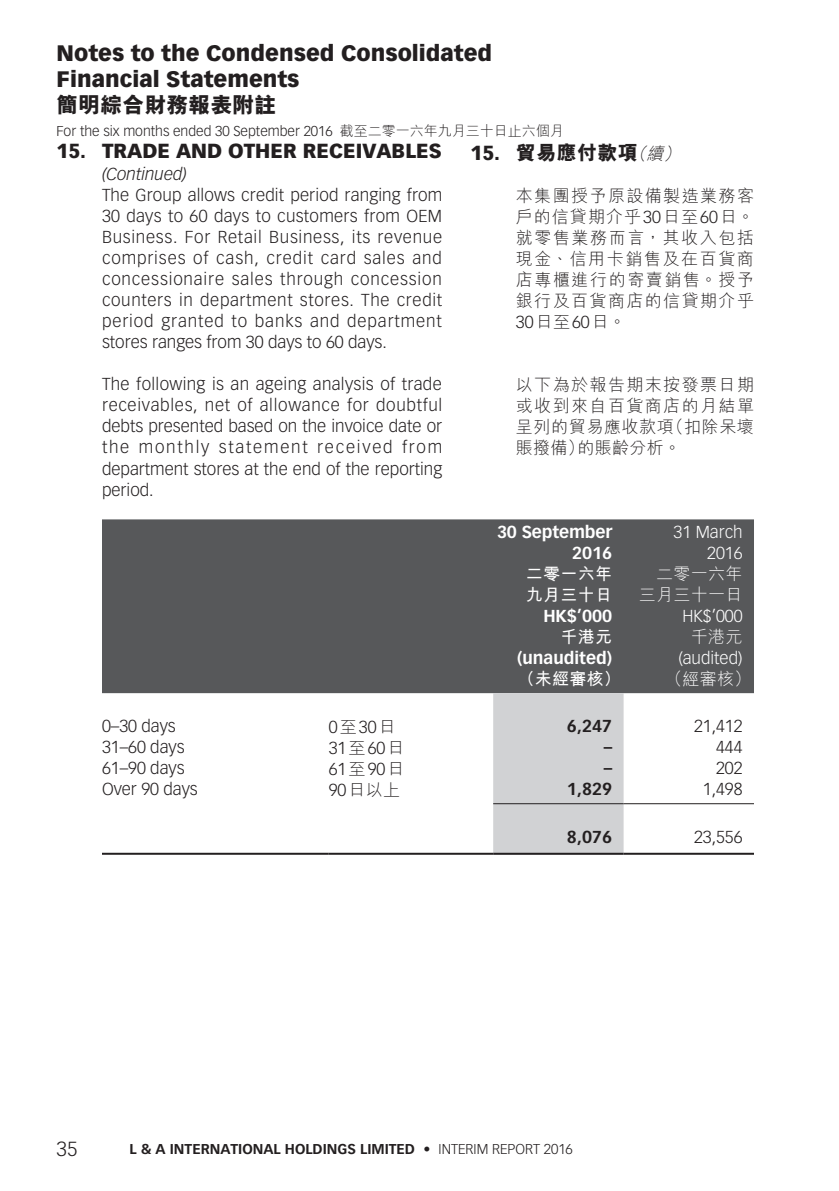
<style>
.page{position:relative;width:839px;height:1191px;background:#fff}
.page>*{position:absolute;margin:0;border:0;box-sizing:border-box;transform-origin:0 0}
.t1{font:900 22px/26px "Vectora LT Std";color:#231f20}
.t2{font:800 22px "M Hei HK";color:#231f20}
._01_H1_E{font:900 20px "Vectora LT Std";color:#231f20}
._001_H1_C{font:800 20px "M Hei HK";letter-spacing:.02em;color:#231f20}
.t3{font:300 20px "Vectora LT Std";color:#231f20}
._00_txt_E{font:300 17px/21px "Vectora LT Std";color:#231f20;text-align:justify}
._000_txt_C{font:300 17px/21px "M Hei HK";letter-spacing:.085em;color:#231f20;text-align:justify}
._50_Table_txt{font:300 17px "Vectora LT Std";color:#231f20}
._50_Table_txt-2{font:700 17px "Vectora LT Std";color:#fff}
._50_Table_txt-3{font:300 17px "Vectora LT Std";color:#fff}
._50_Table_txt-4{font:700 17px "M Hei HK";letter-spacing:.02em;color:#fff}
._50_Table_txt-5{font:300 17px "M Hei HK";letter-spacing:.02em;color:#fff}
._50_Table_txt-6{font:700 17px "Vectora LT Std";color:#231f20}
._01_H1_E-2{font:italic 300 17px "Vectora LT Std";color:#231f20}
._50_Table_txt-7{font:300 17px "M Hei HK";color:#231f20}
.t4{font:300 14px "Vectora LT Std";color:#231f20}
.t5{font:700 14px "Vectora LT Std";color:#231f20}
.s1{font-family:"M Hei HK"}
.s2{font-family:"Vectora LT Std";font-weight:900}
.s3{font-weight:300;font-style:italic;font-size:17px}
.s4{font-family:"Vectora LT Std"}
.s5{font-weight:300}
</style>
<div class="page">
<div style="left:102px;top:519px;width:652px;height:174px;background:#57585a"></div>
<div style="left:493px;top:693px;width:131px;height:159px;background:#d1d2d4"></div>
<hr style="left:493px;top:803px;width:131px;height:1px;background:#231f20">
<hr style="left:624px;top:803px;width:130px;height:1px;background:#231f20">
<hr style="left:102px;top:852px;width:227px;height:2px;background:#231f20">
<hr style="left:329px;top:852px;width:164px;height:2px;background:#231f20">
<hr style="left:493px;top:852px;width:131px;height:2px;background:#231f20">
<hr style="left:624px;top:852px;width:130px;height:2px;background:#231f20">
<p class="t1" style="left:57px;top:40px;width:437px">Notes to the Condensed Consolidated<br>Financial Statements</p>
<p class="t2" style="left:57px;top:94px;width:222px">簡明綜合財務報表附註</p>
<p class="t4" style="left:57px;top:123px;width:509px">For the six months ended 30 September 2016 <span class="s1">截至二零一六年九月三十日止六個月</span></p>
<p class="_001_H1_C" style="left:471px;top:142px;width:215px"><span class="s2">15.</span> 貿易應付款項<span class="s3">（續）</span></p>
<p class="_000_txt_C" style="left:516px;top:185px;width:240px">本集團授予原設備製造業務客戶的信貸期介乎<span class="s4">30</span>日至<span class="s4">60</span>日。就零售業務而言，其收入包括現金、信用卡銷售及在百貨商店專櫃進行的寄賣銷售。授予銀行及百貨商店的信貸期介乎<span class="s4">30</span>日至<span class="s4">60</span>日。</p>
<p class="_01_H1_E" style="left:57px;top:139px;width:386px">15. TRADE AND OTHER RECEIVABLES</p>
<p class="_01_H1_E-2" style="left:102px;top:164px;width:87px">(Continued)</p>
<p class="_00_txt_E" style="left:102px;top:185px;width:342px">The Group allows credit period ranging from 30 days to 60 days to customers from OEM Business. For Retail Business, its revenue comprises of cash, credit card sales and concessionaire sales through concession counters in department stores. The credit period granted to banks and department stores ranges from 30 days to 60 days.</p>
<p class="_00_txt_E" style="left:102px;top:374px;width:342px">The following is an ageing analysis of trade receivables, net of allowance for doubtful debts presented based on the invoice date or the monthly statement received from department stores at the end of the reporting period.</p>
<p class="_000_txt_C" style="left:516px;top:374px;width:240px">以下為於報告期末按發票日期或收到來自百貨商店的月結單呈列的貿易應收款項（扣除呆壞賬撥備）的賬齡分析。</p>
<p class="_50_Table_txt-2" style="left:497px;top:521px;width:117px">30 September</p>
<p class="_50_Table_txt-2" style="left:572px;top:542px;width:42px">2016</p>
<p class="_50_Table_txt-4" style="left:526px;top:561px;width:88px">二零一六年</p>
<p class="_50_Table_txt-4" style="left:526px;top:582px;width:88px">九月三十日</p>
<p class="_50_Table_txt-3" style="left:674px;top:521px;width:71px">31 March</p>
<p class="_50_Table_txt-3" style="left:707px;top:542px;width:37px">2016</p>
<p class="_50_Table_txt-5" style="left:656px;top:565px;width:88px">二零一六年</p>
<p class="_50_Table_txt-5" style="left:639px;top:586px;width:105px">三月三十一日</p>
<p class="_50_Table_txt-2" style="left:543px;top:605px;width:70px">HK$’000</p>
<p class="_50_Table_txt-3" style="left:682px;top:605px;width:62px">HK$’000</p>
<p class="_50_Table_txt-4" style="left:561px;top:624px;width:53px">千港元</p>
<p class="_50_Table_txt-5" style="left:691px;top:628px;width:53px">千港元</p>
<p class="_50_Table_txt-2" style="left:517px;top:647px;width:97px">(unaudited)</p>
<p class="_50_Table_txt-3" style="left:678px;top:647px;width:66px">(audited)</p>
<p class="_50_Table_txt-4" style="left:518px;top:666px;width:105px">（未經審核）</p>
<p class="_50_Table_txt-5" style="left:665px;top:670px;width:87px">（經審核）</p>
<p class="_50_Table_txt" style="left:102px;top:716px;width:75px">0–30 days</p>
<p class="_50_Table_txt" style="left:329px;top:717px;width:68px">0<span class="s1">至</span>30<span class="s1">日</span></p>
<p class="_50_Table_txt-6" style="left:567px;top:716px;width:47px">6,247</p>
<p class="_50_Table_txt" style="left:694px;top:716px;width:50px">21,412</p>
<p class="_50_Table_txt" style="left:102px;top:737px;width:84px">31–60 days</p>
<p class="_50_Table_txt" style="left:329px;top:738px;width:77px">31<span class="s1">至</span>60<span class="s1">日</span></p>
<p class="_50_Table_txt-6" style="left:604px;top:737px;width:10px">–</p>
<p class="_50_Table_txt" style="left:716px;top:737px;width:28px">444</p>
<p class="_50_Table_txt" style="left:102px;top:758px;width:84px">61–90 days</p>
<p class="_50_Table_txt" style="left:329px;top:759px;width:77px">61<span class="s1">至</span>90<span class="s1">日</span></p>
<p class="_50_Table_txt-6" style="left:604px;top:758px;width:10px">–</p>
<p class="_50_Table_txt" style="left:716px;top:758px;width:28px">202</p>
<p class="_50_Table_txt" style="left:102px;top:779px;width:97px">Over 90 days</p>
<p class="_50_Table_txt-7" style="left:329px;top:781px;width:73px"><span class="s4">90</span>日以上</p>
<p class="_50_Table_txt-6" style="left:567px;top:779px;width:47px">1,829</p>
<p class="_50_Table_txt" style="left:703px;top:779px;width:41px">1,498</p>
<p class="_50_Table_txt-6" style="left:567px;top:827px;width:47px">8,076</p>
<p class="_50_Table_txt" style="left:694px;top:827px;width:50px">23,556</p>
<p class="t3" style="left:57px;top:1137px;width:22px">35</p>
<p class="t5" style="left:130px;top:1140px;width:445px">L &amp; A INTERNATIONAL HOLDINGS LIMITED • <span class="s5">INTERIM REPORT 2016</span></p>
</div>
